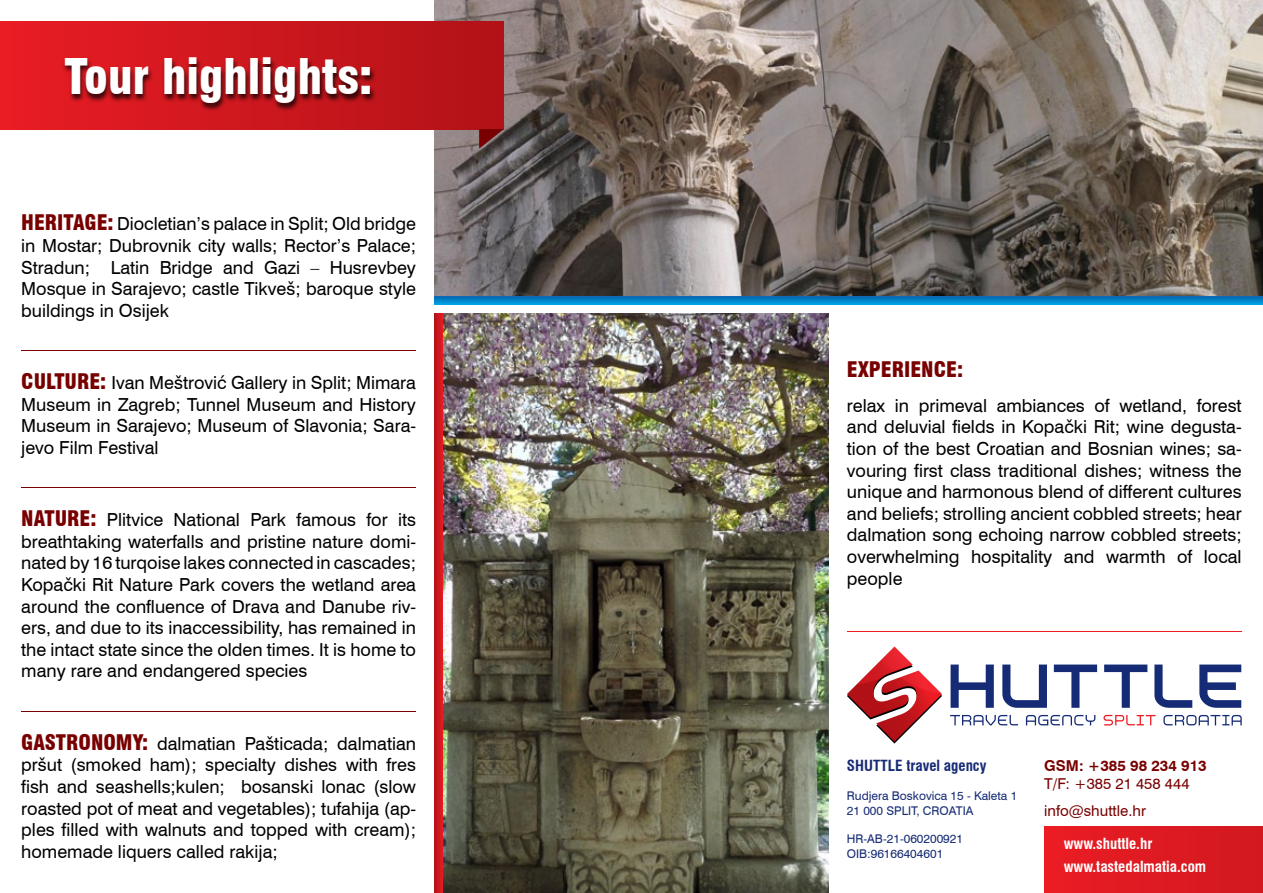
<style>
.page{position:relative;width:1263px;height:893px;background:#fff}
.page>*{position:absolute;margin:0;border:0;box-sizing:border-box;transform-origin:0 0}
.t1{font:900 condensed 48px "Swiss 721 BT";color:#fff}
.t2{font:900 condensed 21px "Swiss 721 BT";color:#790000}
.t3{font:18px/21.6px "Swiss 721 BT";color:#000;text-align:justify}
.t4{font:700 condensed 15px/22.2px "Swiss 721 BT";color:#fff}
.t5{font:15px/26.5px "Swiss 721 BT";color:#790000}
.t6{font:700 condensed 15px "Swiss 721 BT";color:#162b75}
.t7{font:700 15px "Swiss 721 BT";color:#790000}
.t8{font:12px/14.4px "Swiss 721 BT";color:#162b75}
.s1{font-weight:900;font-stretch:condensed;font-size:21px;color:#790000}
</style>
<div class="page">
<img style="left:442px;top:313px;width:387px;height:580px">
<img style="left:434px;top:0;width:829px;height:296px">
<div style="left:0;top:21px;width:504px;height:108px;background:linear-gradient(to right,#ea1c24,#b11218)"></div>
<svg style="left:479px;top:129px;width:25px;height:20px"></svg>
<div style="left:62px;top:58px;width:314px;height:54px;background:#000;opacity:.75"></div>
<hr style="left:21px;top:350px;width:395px;height:1px;background:#790000">
<hr style="left:21px;top:488px;width:395px;height:1px;background:#790000">
<hr style="left:21px;top:711px;width:395px;height:1px;background:#790000">
<svg style="left:434px;top:313px;width:8px;height:580px;background:#c7161c"></svg>
<svg style="left:434px;top:296px;width:829px;height:9px;background:#0285cb"></svg>
<div style="left:1044px;top:826px;width:219px;height:67px;background:#df1a22"></div>
<hr style="left:847px;top:631px;width:395px;height:1px;background:#ed1d24">
<svg style="left:847px;top:646px;width:95px;height:97px"></svg>
<svg style="left:1199px;top:664px;width:42px;height:44px"></svg>
<svg style="left:1054px;top:664px;width:43px;height:44px"></svg>
<svg style="left:1104px;top:664px;width:43px;height:44px"></svg>
<svg style="left:1154px;top:664px;width:38px;height:44px"></svg>
<svg style="left:1002px;top:664px;width:45px;height:44px"></svg>
<svg style="left:950px;top:664px;width:44px;height:44px"></svg>
<svg style="left:1103px;top:715px;width:52px;height:10px"></svg>
<svg style="left:950px;top:715px;width:68px;height:10px"></svg>
<svg style="left:1026px;top:715px;width:69px;height:10px"></svg>
<svg style="left:1163px;top:715px;width:79px;height:10px"></svg>
<h1 class="t1" style="left:64px;top:48px;width:310px">Tour highlights:</h1>
<p class="t3" style="left:21px;top:213px;width:396px"><span class="s1">HERITAGE:</span> Diocletian’s palace in Split; Old bridge in Mostar; Dubrovnik city walls; Rector’s Palace; Stradun; Latin Bridge and Gazi – Husrevbey Mosque in Sarajevo; castle Tikveš; baroque style buildings in Osijek</p>
<p class="t3" style="left:21px;top:372px;width:396px"><span class="s1">CULTURE:</span> Ivan Meštrović Gallery in Split; Mimara Museum in Zagreb; Tunnel Museum and History Museum in Sarajevo; Museum of Slavonia; Sara&shy;jevo Film Festival</p>
<p class="t3" style="left:21px;top:509px;width:396px"><span class="s1">NATURE:</span> Plitvice National Park famous for its breathtaking waterfalls and pristine nature domi&shy;nated by 16 turqoise lakes connected in cascades; Kopački Rit Nature Park covers the wetland area around the confluence of Drava and Danube riv&shy;ers, and due to its inaccessibility, has remained in the intact state since the olden times. It is home to many rare and endangered species</p>
<p class="t3" style="left:21px;top:732px;width:396px"><span class="s1">GASTRONOMY:</span> dalmatian Pašticada; dalmatian pršut (smoked ham); specialty dishes with fres fish and seashells;kulen; bosanski lonac (slow roasted pot of meat and vegetables); tufahija (ap&shy;ples filled with walnuts and topped with cream); homemade liquers called rakija;</p>
<p class="t2" style="left:847px;top:357px;width:118px">EXPERIENCE:</p>
<p class="t3" style="left:847px;top:394px;width:396px">relax in primeval ambiances of wetland, forest and deluvial fields in Kopački Rit; wine degusta&shy;tion of the best Croatian and Bosnian wines; sa&shy;vouring first class traditional dishes; witness the unique and harmonous blend of different cultures and beliefs; strolling ancient cobbled streets; hear dalmation song echoing narrow cobbled streets; overwhelming hospitality and warmth of local people</p>
<p class="t6" style="left:847px;top:757px;width:141px">SHUTTLE travel agency</p>
<p class="t8" style="left:847px;top:789px;width:172px">Rudjera Boskovica 15 - Kaleta 1<br>21 000 SPLIT, CROATIA</p>
<p class="t8" style="left:847px;top:832px;width:118px">HR-AB-21-060200921<br>OIB:96166404601</p>
<p class="t7" style="left:1044px;top:757px;width:164px">GSM: +385 98 234 913</p>
<p class="t5" style="left:1044px;top:771px;width:147px">T/F: +385 21 458 444 info@shuttle.hr</p>
<p class="t4" style="left:1064px;top:833px;width:144px">www.shuttle.hr www.tastedalmatia.com</p>
</div>
